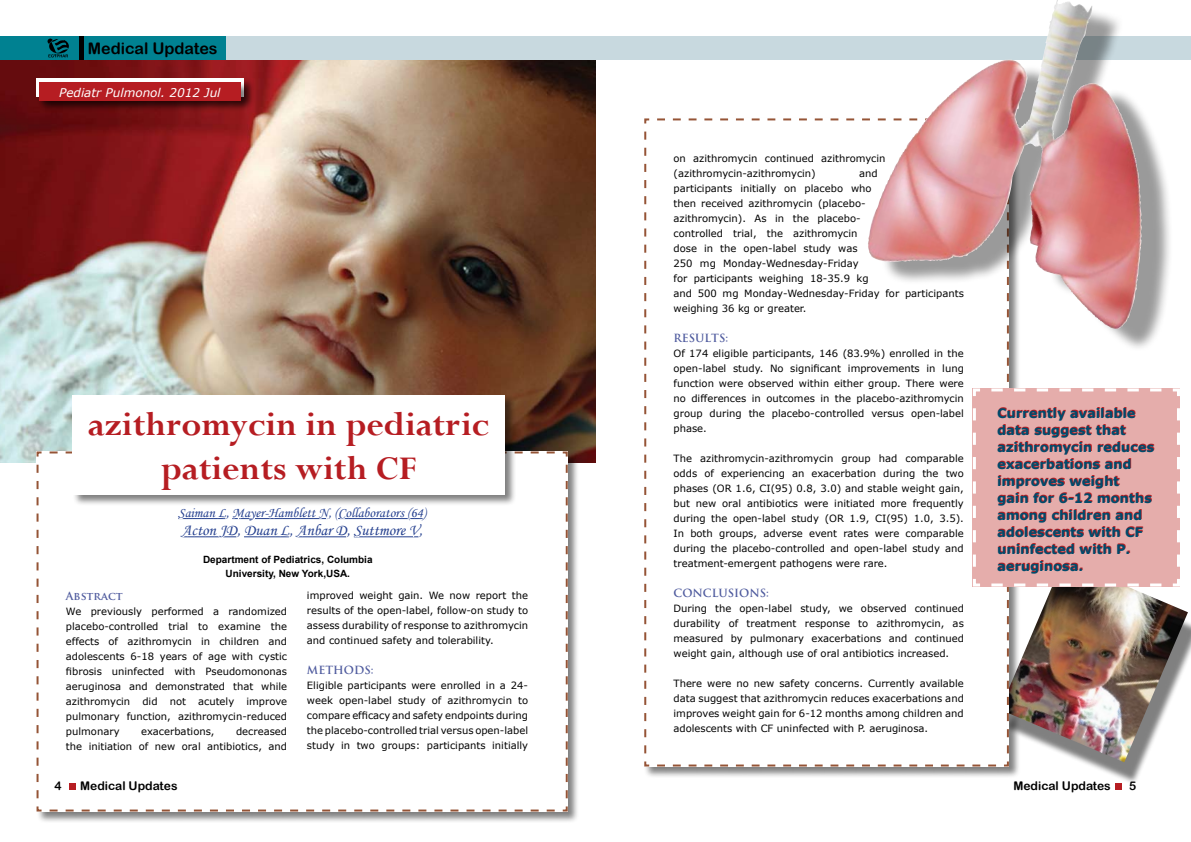
<style>
.page{position:relative;width:1191px;height:842px;background:#fff}
.page>*{position:absolute;margin:0;border:0;box-sizing:border-box;transform-origin:0 0}
.t1{font:700 37px/44.4px "Perpetua";color:#b61d22;text-align:center}
.t2{font:16px "Monotype Corsiva";color:#25408f}
.t3{font:16px "Arial Rounded MT Bold";color:#000}
.t4{font:14px "Monotype Corsiva";color:#25408f}
.t5{font:700 13px/17px "Verdana";color:#004b6c}
.t6{font:12px "Arial Rounded MT Bold";color:#000}
.t7{font:italic 12px "Verdana";color:#fff}
.t8{font:700 11px "Trajan Pro";color:#4f5b9e}
.t9{font:10px/15px "Verdana";color:#000;text-align:justify}
.t10{font:700 10px/14px "Arial";color:#000;text-align:center}
</style>
<div class="page">
<div style="left:1003px;top:571px;width:188px;height:218px;background:#000;opacity:.5"></div>
<img style="left:1025px;top:571px;width:163px;height:191px">
<img style="left:0;top:60px;width:595px;height:403px">
<div style="left:36px;top:451px;width:547px;height:377px;background:#000;opacity:.5"></div>
<svg style="left:36px;top:450px;width:533px;height:362px"></svg>
<div style="left:643px;top:118px;width:382px;height:665px;background:#000;opacity:.5"></div>
<svg style="left:643px;top:118px;width:367px;height:649px"></svg>
<img style="left:985px;top:588px;width:182px;height:165px">
<div style="left:971px;top:393px;width:210px;height:195px;background:#e5adab"></div>
<div style="left:73px;top:395px;width:432px;height:99px;background:#fff"></div>
<div style="left:36px;top:77px;width:223px;height:36px;background:#000;opacity:.5"></div>
<div style="left:37px;top:78px;width:207px;height:19px;background:#fff"></div>
<div style="left:39px;top:81px;width:217px;height:36px;background:#000;opacity:.5"></div>
<div style="left:39px;top:82px;width:201px;height:18px;background:#b61d22"></div>
<svg style="left:46px;top:451px;width:509px;height:97px"></svg>
<div style="left:69px;top:783px;width:7px;height:6px;background:#b61d22"></div>
<div style="left:159px;top:36px;width:436px;height:24px;background:#c8d9df"></div>
<div style="left:0;top:36px;width:225px;height:24px;background:#008191"></div>
<hr style="left:80px;top:36px;width:4px;height:24px;background:#000">
<svg style="left:48px;top:39px;width:21px;height:18px"></svg>
<svg style="left:1115px;top:783px;width:6px;height:6px"></svg>
<div style="left:595px;top:36px;width:596px;height:24px;background:#c8d9df"></div>
<div style="left:880px;top:2px;width:311px;height:391px;background:#000;opacity:.4"></div>
<img style="left:906px;top:2px;width:150px;height:146px">
<h2 class="t3" style="left:88px;top:38px;width:131px">Medical Updates</h2>
<p class="t7" style="left:59px;top:85px;width:163px">Pediatr Pulmonol. 2012 Jul</p>
<h1 class="t1" style="left:88px;top:401px;width:403px">azithromycin in pediatric patients with CF</h1>
<h3 class="t4" style="left:178px;top:504px;width:249px">Saiman L, Mayer-Hamblett N, (Collaborators (64)</h3>
<h2 class="t2" style="left:182px;top:520px;width:242px">Acton JD, Duan L, Anbar D, Suttmore V,</h2>
<p class="t10" style="left:203px;top:553px;width:171px">Department of Pediatrics, Columbia<br>University, New York,USA.</p>
<p class="t8" style="left:66px;top:589px;width:58px">Abstract</p>
<p class="t9" style="left:66px;top:603px;width:223px">We previously performed a randomized placebo-controlled trial to examine the effects of azithromycin in children and adolescents 6-18 years of age with cystic fibrosis uninfected with Pseudomononas aeruginosa and demonstrated that while azithromycin did not acutely improve pulmonary function, azithromycin-reduced pulmonary</p>
<p class="t9" style="left:66px;top:723px;width:223px;text-align:right">decreased<br>the initiation of new oral antibiotics, and</p>
<p class="t9" style="left:141px;top:723px;width:75px">exacerbations,</p>
<p class="t6" style="left:55px;top:779px;width:9px">4</p>
<p class="t6" style="left:80px;top:779px;width:99px">Medical Updates</p>
<p class="t9" style="left:307px;top:587px;width:223px">improved weight gain. We now report the results of the open-label, follow-on study to assess durability of response to azithromycin and continued safety and tolerability.</p>
<p class="t8" style="left:307px;top:663px;width:68px">METHODS:</p>
<p class="t9" style="left:307px;top:677px;width:223px">Eligible participants were enrolled in a 24- week open-label study of azithromycin to compare efficacy and safety endpoints during the placebo-controlled trial versus open-label study in two groups: participants initially</p>
<p class="t9" style="left:673px;top:150px;width:213px">on azithromycin continued azithromycin (azithromycin-azithromycin)</p>
<p class="t9" style="left:673px;top:165px;width:292px;text-align:left;text-indent:185px">and<br>participants initially on placebo who<br>then received azithromycin (placebo-<br>azithromycin). As in the placebo-<br>controlled trial, the azithromycin<br>dose in the open-label study was<br>250 mg Monday-Wednesday-Friday<br>for participants weighing 18-35.9 kg<br>and 500 mg Monday-Wednesday-Friday for participants weighing 36 kg or greater.</p>
<p class="t8" style="left:673px;top:331px;width:56px">RESULTS:</p>
<p class="t9" style="left:673px;top:345px;width:292px">Of 174 eligible participants, 146 (83.9%) enrolled in the open-label study. No significant improvements in lung function were observed within either group. There were no differences in outcomes in the placebo-azithromycin group during the placebo-controlled versus open-label phase.</p>
<p class="t9" style="left:673px;top:450px;width:292px">The azithromycin-azithromycin group had comparable odds of experiencing an exacerbation during the two phases (OR 1.6, CI(95) 0.8, 3.0) and stable weight gain, but new oral antibiotics were initiated more frequently during the open-label study (OR 1.9, CI(95) 1.0, 3.5).<br>In both groups, adverse event rates were comparable during the placebo-controlled and open-label study and treatment-emergent pathogens were rare.</p>
<p class="t8" style="left:673px;top:586px;width:97px">CONCLUSIONS:</p>
<p class="t9" style="left:673px;top:600px;width:292px">During the open-label study, we observed continued durability of treatment response to azithromycin, as measured by pulmonary exacerbations and continued weight gain, although use of oral antibiotics increased.</p>
<p class="t9" style="left:673px;top:675px;width:292px">There were no new safety concerns. Currently available data suggest that azithromycin reduces exacerbations and improves weight gain for 6-12 months among children and adolescents with CF uninfected with P. aeruginosa.</p>
<h3 class="t5" style="left:997px;top:404px;width:158px">Currently available data suggest that azithromycin reduces exacerbations and improves weight<br>gain for 6-12 months among children and adolescents with CF uninfected with P. aeruginosa.</h3>
<p class="t6" style="left:1013px;top:779px;width:99px">Medical Updates</p>
<p class="t6" style="left:1129px;top:779px;width:9px">5</p>
</div>
